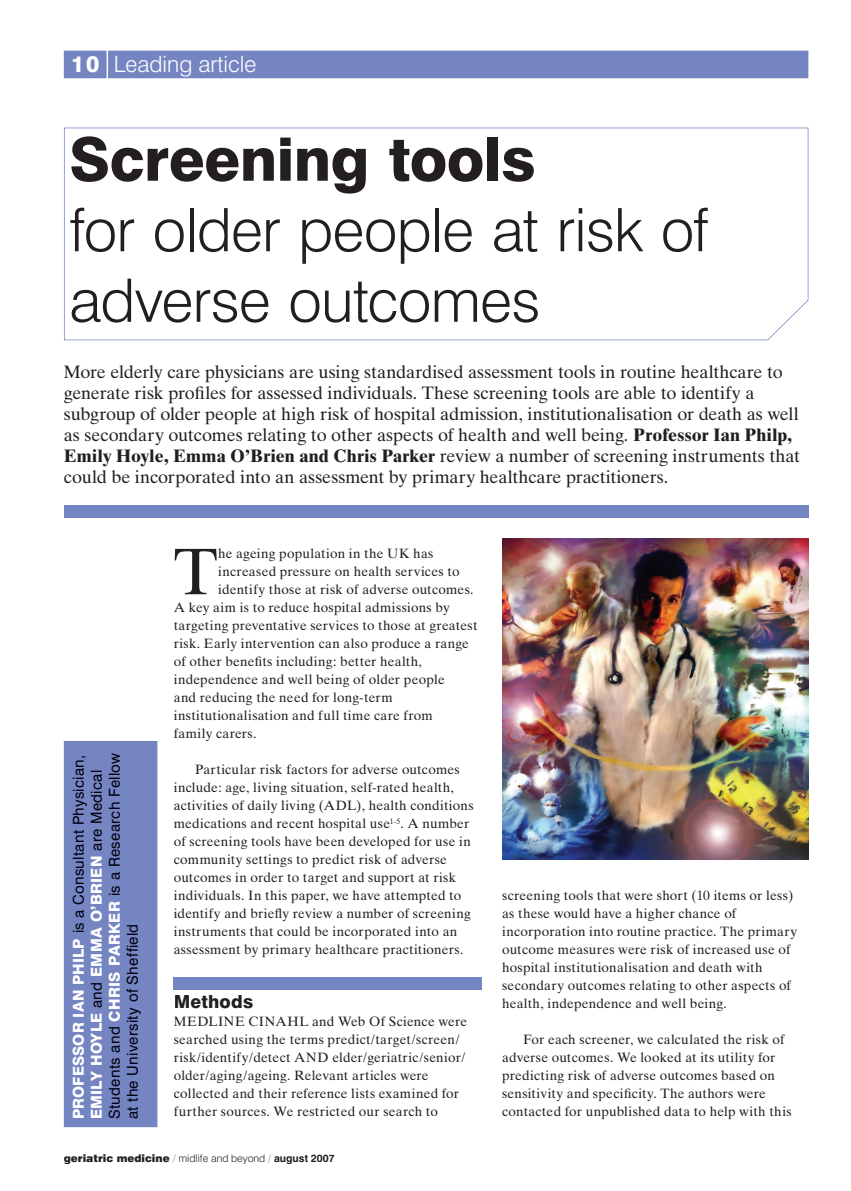
<style>
.page{position:relative;width:851px;height:1191px;background:#fff}
.page>*{position:absolute;margin:0;border:0;box-sizing:border-box;transform-origin:0 0}
.t1{font:65.7px "Times Ten";color:#231f20}
.t2{font:300 60px/70.5px "Swiss 721 BT";letter-spacing:-.015em;color:#231f20}
.t3{font:800 60px "Swiss 721 BT";letter-spacing:-.01em;color:#231f20}
.t4{font:300 22.5px "Swiss 721 BT";color:#fff}
.t5{font:18px/21px "Times Ten";letter-spacing:-.005em;color:#231f20}
.t6{font:800 18px "Swiss 721 BT";letter-spacing:.01em;color:#231f20}
.t7{font:15px/18px "Swiss 721 BT";letter-spacing:.02em;color:#000010}
.t8{font:13.5px/18px "Times Ten";letter-spacing:.015em;color:#231f20}
.t9{font:900 10.5px "Swiss 721 BT";color:#231f20}
.s1{font-weight:800}
.s2{font-weight:700}
.s3{font-weight:800;color:#fff}
.s4{font-weight:300;color:#7585c1}
.s5{font-weight:300}
</style>
<div class="page">
<svg style="left:64px;top:128px;width:744px;height:212px"></svg>
<div style="left:64px;top:505px;width:744px;height:13px;background:#7585c1"></div>
<div style="left:174px;top:977px;width:308px;height:13px;background:#7585c1"></div>
<img style="left:502px;top:538px;width:306px;height:322px">
<div style="left:64px;top:741px;width:93px;height:386px;background:#7585c1"></div>
<div style="left:64px;top:51px;width:744px;height:27px;background:#7585c1"></div>
<h3 class="t4" style="left:71px;top:50px;width:187px"><span class="s1">10</span> Leading article</h3>
<h2 class="t3" style="left:69px;top:123px;width:468px">Screening tools</h2>
<h2 class="t2" style="left:69px;top:194px;width:641px">for older people at risk of adverse outcomes</h2>
<p class="t5" style="left:64px;top:361px;width:737px">More elderly care physicians are using standardised assessment tools in routine healthcare to generate risk profiles for assessed individuals. These screening tools are able to identify a subgroup of older people at high risk of hospital admission, institutionalisation or death as well as secondary outcomes relating to other aspects of health and well being. <span class="s2">Professor Ian Philp, Emily Hoyle, Emma O’Brien and Chris Parker</span> review a number of screening instruments that could be incorporated into an assessment by primary healthcare practitioners.</p>
<p class="t7" style="left:87px;top:1119px;width:368px;rotate:-90deg"><span class="s3">EMILY HOYLE</span> and <span class="s3">EMMA O’BRIEN</span> are Medical<br>Students and <span class="s3">CHRIS PARKER</span> is a Research Fellow at the University of Sheffield</p>
<p class="t7" style="left:69px;top:1119px;width:366px;rotate:-90deg"><span class="s3">PROFESSOR IAN PHILP</span> is a Consultant Physician,</p>
<h1 class="t1" style="left:174px;top:533px;width:45px">T</h1>
<p class="t8" style="left:218px;top:544px;width:217px">he ageing population in the UK has</p>
<p class="t8" style="left:218px;top:562px;width:243px">increased pressure on health services to</p>
<p class="t8" style="left:218px;top:580px;width:257px">identify those at risk of adverse outcomes.</p>
<p class="t8" style="left:174px;top:598px;width:277px">A key aim is to reduce hospital admissions by</p>
<p class="t8" style="left:174px;top:616px;width:305px">targeting preventative services to those at greatest</p>
<p class="t8" style="left:174px;top:634px;width:297px">risk. Early intervention can also produce a range</p>
<p class="t8" style="left:174px;top:652px;width:250px">of other benefits including: better health,</p>
<p class="t8" style="left:174px;top:670px;width:272px">independence and well being of older people</p>
<p class="t8" style="left:174px;top:688px;width:220px">and reducing the need for long-term</p>
<p class="t8" style="left:174px;top:706px;width:260px">institutionalisation and full time care from</p>
<p class="t8" style="left:174px;top:724px;width:84px">family carers.</p>
<p class="t8" style="left:174px;top:760px;width:301px;text-indent:21px">Particular risk factors for adverse outcomes include: age, living situation, self-rated health, activities of daily living (ADL), health conditions medications and recent hospital use<sup>1-5</sup>. A number of screening tools have been developed for use in community settings to predict risk of adverse outcomes in order to target and support at risk individuals. In this paper, we have attempted to identify and briefly review a number of screening instruments that could be incorporated into an assessment by primary healthcare practitioners.</p>
<h3 class="t6" style="left:174px;top:991px;width:81px">Methods</h3>
<p class="t8" style="left:174px;top:1012px;width:295px">MEDLINE CINAHL and Web Of Science were searched using the terms predict/target/screen/ risk/identify/detect AND elder/geriatric/senior/ older/aging/ageing. Relevant articles were collected and their reference lists examined for further sources. We restricted our search to</p>
<p class="t9" style="left:64px;top:1151px;width:272px">geriatric medicine <span class="s4">/</span> <span class="s5">midlife and beyond</span> <span class="s4">/</span> <span class="s2">august 2007</span></p>
<p class="t8" style="left:502px;top:886px;width:296px">screening tools that were short (10 items or less) as these would have a higher chance of incorporation into routine practice. The primary outcome measures were risk of increased use of hospital institutionalisation and death with secondary outcomes relating to other aspects of health, independence and well being.</p>
<p class="t8" style="left:502px;top:1030px;width:284px;text-indent:21px">For each screener, we calculated the risk of adverse outcomes. We looked at its utility for predicting risk of adverse outcomes based on sensitivity and specificity. The authors were</p>
<p class="t8" style="left:502px;top:1102px;width:291px">contacted for unpublished data to help with this</p>
</div>
